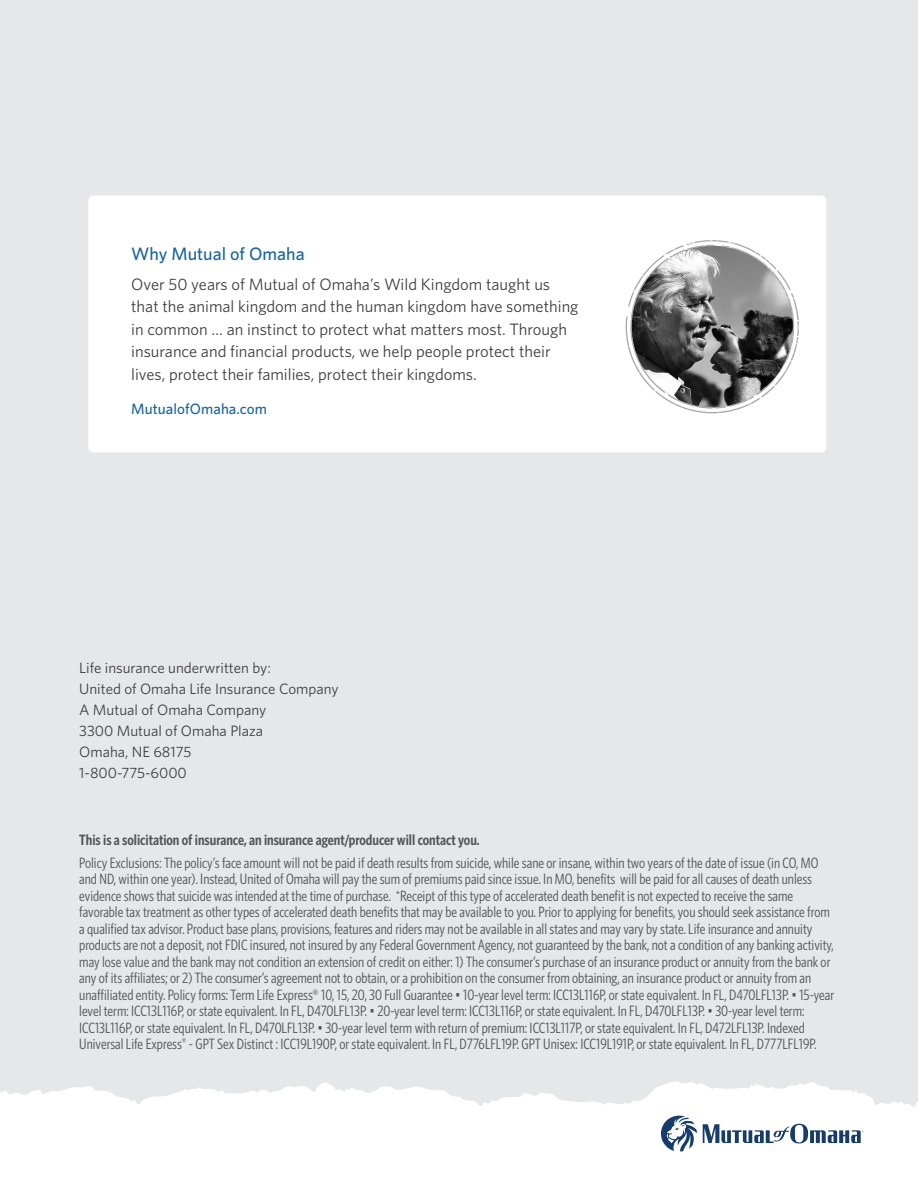
<style>
.page{position:relative;width:918px;height:1188px;background:#fff}
.page>*{position:absolute;margin:0;border:0;box-sizing:border-box;transform-origin:0 0}
._1_WhyMutual{font:500 18px "Whitney";color:#1364a9}
._1_MutualWebsite{font:16.5px/22.5px "Whitney";color:#3e3e3f}
.disclaimer{font:15px/16.5px "Whitney Condensed";color:#545557}
.t1{font:15px "Whitney";color:#3e3e3f}
.disclaimer-2{font:600 15px "Whitney Condensed";color:#545557}
._1_MutualWebsite-2{font:500 15px "Whitney";letter-spacing:.005em;color:#1364a9}
</style>
<div class="page">
<div style="left:0;top:0;width:918px;height:1107px;background:#e6e7e9"></div>
<div style="left:88px;top:195px;width:738px;height:257px;background:#fff;border-radius:5px"></div>
<svg style="left:626px;top:240px;width:173px;height:173px"></svg>
<svg style="left:661px;top:1116px;width:36px;height:36px"></svg>
<svg style="left:703px;top:1124px;width:160px;height:20px"></svg>
<p class="_1_WhyMutual" style="left:131px;top:242px;width:175px">Why Mutual of Omaha</p>
<p class="_1_MutualWebsite" style="left:131px;top:272px;width:449px">Over 50 years of Mutual of Omaha’s Wild Kingdom taught us that the animal kingdom and the human kingdom have something in common … an instinct to protect what matters most. Through insurance and financial products, we help people protect their lives, protect their families, protect their kingdoms.</p>
<p class="_1_MutualWebsite-2" style="left:131px;top:399px;width:137px">MutualofOmaha.com</p>
<p class="t1" style="left:79px;top:658px;width:193px">Life insurance underwritten by:</p>
<p class="t1" style="left:79px;top:679px;width:261px">United of Omaha Life Insurance Company</p>
<p class="t1" style="left:79px;top:700px;width:189px">A Mutual of Omaha Company</p>
<p class="t1" style="left:79px;top:721px;width:185px">3300 Mutual of Omaha Plaza</p>
<p class="t1" style="left:79px;top:742px;width:114px">Omaha, NE 68175</p>
<p class="t1" style="left:79px;top:763px;width:109px">1-800-775-6000</p>
<p class="disclaimer-2" style="left:79px;top:830px;width:402px">This is a solicitation of insurance, an insurance agent/producer will contact you.</p>
<p class="disclaimer" style="left:79px;top:854px;width:756px">Policy Exclusions: The policy’s face amount will not be paid if death results from suicide, while sane or insane, within two years of the date of issue (in CO, MO and ND, within one year). Instead, United of Omaha will pay the sum of premiums paid since issue. In MO, benefits will be paid for all causes of death unless evidence shows that suicide was intended at the time of purchase. *Receipt of this type of accelerated death benefit is not expected to receive the same favorable tax treatment as other types of accelerated death benefits that may be available to you. Prior to applying for benefits, you should seek assistance from a qualified tax advisor. Product base plans, provisions, features and riders may not be available in all states and may vary by state. Life insurance and annuity products are not a deposit, not FDIC insured, not insured by any Federal Government Agency, not guaranteed by the bank, not a condition of any banking activity, may lose value and the bank may not condition an extension of credit on either: 1) The consumer’s purchase of an insurance product or annuity from the bank or any of its affiliates; or 2) The consumer’s agreement not to obtain, or a prohibition on the consumer from obtaining, an insurance product or annuity from an unaffiliated entity. Policy forms: Term Life Express® 10, 15, 20, 30 Full Guarantee • 10-year level term: ICC13L116P, or state equivalent. In FL, D470LFL13P. • 15-year level term: ICC13L116P, or state equivalent. In FL, D470LFL13P. • 20-year level term: ICC13L116P, or state equivalent. In FL, D470LFL13P. • 30-year level term:<br>ICC13L116P, or state equivalent. In FL, D470LFL13P. • 30-year level term with return of premium: ICC13L117P, or state equivalent. In FL, D472LFL13P. Indexed Universal Life Express<sup>®</sup> - GPT Sex Distinct : ICC19L190P, or state equivalent. In FL, D776LFL19P. GPT Unisex: ICC19L191P, or state equivalent. In FL, D777LFL19P.</p>
</div>
